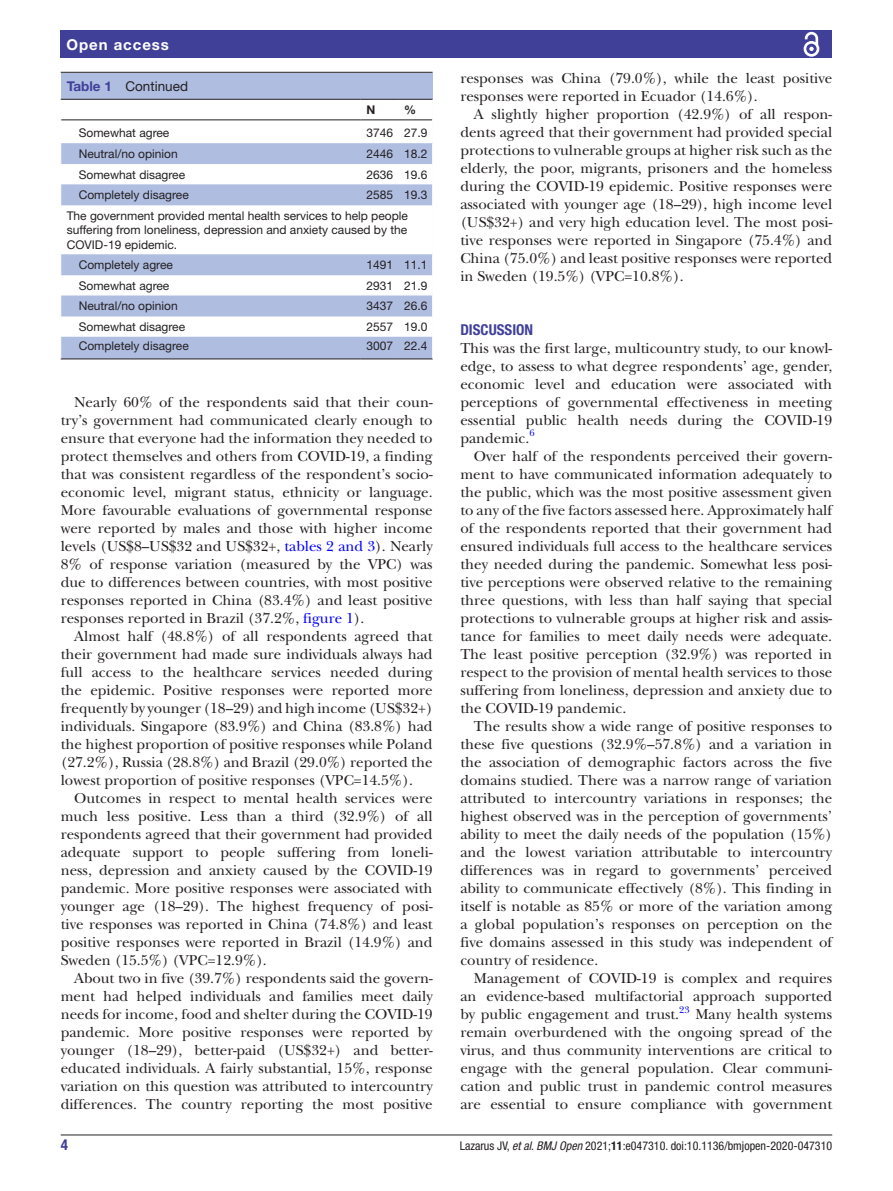
<style>
.page{position:relative;width:893px;height:1191px;background:#fff}
.page>*{position:absolute;margin:0;border:0;box-sizing:border-box;transform-origin:0 0}
.t1{font:15px/18px "New Baskerville";color:#231f20;text-align:justify}
.t2{font:700 condensed 15px "Helvetica Neue LT Std";color:#414099}
.t3{font:700 15px "Helvetica Neue LT Std";letter-spacing:.065em;color:#fff}
.t4{font:13.5px "Helvetica Neue LT Std";color:#231f20}
.t5{font:12px/20.5px "Helvetica Neue LT Std";color:#231f20}
.t6{font:condensed 12px "Helvetica Neue LT Std";color:#231f20}
.t7{font:700 12px "Helvetica Neue LT Std";color:#231f20}
.t8{font:9.9px "New Baskerville";color:#00f}
.s1{font-weight:700;color:#414099}
.s2{color:#00f}
.s3{font-style:italic}
.s4{font-weight:700}
</style>
<div class="page">
<hr style="left:61px;top:1134px;width:771px;height:1px;background:#231f20">
<div style="left:61px;top:31px;width:771px;height:27px;background:#414099"></div>
<svg style="left:803px;top:31px;width:17px;height:26px"></svg>
<div style="left:61px;top:91px;width:372px;height:268px;background:#afbde1"></div>
<div style="left:61px;top:100px;width:371px;height:43px;background:#fff"></div>
<svg style="left:61px;top:143px;width:371px;height:215px"></svg>
<hr style="left:61px;top:99px;width:300px;height:1px;background:#231f20">
<hr style="left:61px;top:119px;width:300px;height:1px;background:#231f20">
<hr style="left:361px;top:99px;width:37px;height:1px;background:#231f20">
<hr style="left:361px;top:119px;width:37px;height:1px;background:#231f20">
<hr style="left:398px;top:99px;width:35px;height:1px;background:#231f20">
<hr style="left:398px;top:119px;width:34px;height:1px;background:#231f20">
<hr style="left:61px;top:358px;width:300px;height:1px;background:#231f20">
<hr style="left:361px;top:358px;width:37px;height:1px;background:#231f20">
<hr style="left:398px;top:358px;width:35px;height:1px;background:#231f20">
<svg style="left:432px;top:100px;width:1px;height:105px"></svg>
<hr style="left:432px;top:205px;width:1px;height:49px;background:#fff">
<svg style="left:432px;top:254px;width:1px;height:104px"></svg>
<div style="left:61px;top:73px;width:372px;height:18px;background:#afbde1"></div>
<hr style="left:61px;top:72px;width:372px;height:1px;background:#231f20">
<p class="t3" style="left:66px;top:35px;width:104px">Open access</p>
<p class="t4" style="left:67px;top:78px;width:123px"><span class="s1">Table 1</span> Continued</p>
<p class="t7" style="left:367px;top:102px;width:10px">N</p>
<p class="t7" style="left:404px;top:102px;width:13px">%</p>
<p class="t5" style="left:79px;top:123px;width:92px">Somewhat agree</p>
<p class="t5" style="left:367px;top:123px;width:62px">3746 27.9</p>
<p class="t5" style="left:79px;top:143px;width:101px">Neutral/no opinion</p>
<p class="t5" style="left:367px;top:143px;width:62px">2446 18.2</p>
<p class="t5" style="left:79px;top:164px;width:108px">Somewhat disagree</p>
<p class="t5" style="left:367px;top:164px;width:62px">2636 19.6</p>
<p class="t5" style="left:79px;top:184px;width:112px">Completely disagree</p>
<p class="t5" style="left:67px;top:184px;width:362px;text-indent:300px">2585 19.3<br>The government provided mental health services to help people</p>
<p class="t5" style="left:67px;top:222px;width:342px;line-height:14.4px">suffering from loneliness, depression and anxiety caused by the<br>COVID-19 epidemic.</p>
<p class="t5" style="left:79px;top:254px;width:96px">Completely agree</p>
<p class="t5" style="left:367px;top:254px;width:62px">1491 11.1</p>
<p class="t5" style="left:79px;top:275px;width:92px">Somewhat agree</p>
<p class="t5" style="left:367px;top:275px;width:62px">2931 21.9</p>
<p class="t5" style="left:79px;top:295px;width:101px">Neutral/no opinion</p>
<p class="t5" style="left:367px;top:295px;width:62px">3437 26.6</p>
<p class="t5" style="left:79px;top:316px;width:108px">Somewhat disagree</p>
<p class="t5" style="left:367px;top:316px;width:62px">2557 19.0</p>
<p class="t5" style="left:79px;top:335px;width:112px">Completely disagree</p>
<p class="t5" style="left:367px;top:335px;width:62px">3007 22.4</p>
<p class="t1" style="left:61px;top:393px;width:373px;text-indent:14px">Nearly 60% of the respondents said that their coun&shy;try’s government had communicated clearly enough to ensure that everyone had the information they needed to protect themselves and others from COVID-19, a finding that was consistent regardless of the respondent’s socio&shy;economic level, migrant status, ethnicity or language.<br>More favourable evaluations of governmental response were reported by males and those with higher income levels (US$8–US$32 and US$32+, <span class="s2">tables 2 and 3</span>). Nearly 8% of response variation (measured by the VPC) was due to differences between countries, with most positive responses reported in China (83.4%) and least positive responses reported in Brazil (37.2%, <span class="s2">figure 1</span>).</p>
<p class="t1" style="left:61px;top:627px;width:373px;text-indent:14px">Almost half (48.8%) of all respondents agreed that their government had made sure individuals always had full access to the healthcare services needed during the epidemic. Positive responses were reported more frequently by younger (18–29) and high income (US$32+) individuals. Singapore (83.9%) and China (83.8%) had the highest proportion of positive responses while Poland (27.2%), Russia (28.8%) and Brazil (29.0%) reported the lowest proportion of positive responses (VPC=14.5%).</p>
<p class="t1" style="left:61px;top:789px;width:373px;text-indent:14px">Outcomes in respect to mental health services were much less positive. Less than a third (32.9%) of all respondents agreed that their government had provided adequate support to people suffering from loneli&shy;ness, depression and anxiety caused by the COVID-19 pandemic. More positive responses were associated with younger age (18–29). The highest frequency of posi&shy;tive responses was reported in China (74.8%) and least positive responses were reported in Brazil (14.9%) and Sweden (15.5%) (VPC=12.9%).</p>
<p class="t1" style="left:61px;top:969px;width:373px;text-indent:14px">About two in five (39.7%) respondents said the govern&shy;ment had helped individuals and families meet daily needs for income, food and shelter during the COVID-19 pandemic. More positive responses were reported by younger (18–29), better-paid (US$32+) and better&shy;educated individuals. A fairly substantial, 15%, response variation on this question was attributed to intercountry differences. The country reporting the most positive</p>
<p class="t1" style="left:460px;top:69px;width:373px">responses was China (79.0%), while the least positive responses were reported in Ecuador (14.6%).</p>
<p class="t1" style="left:460px;top:105px;width:373px;text-indent:14px">A slightly higher proportion (42.9%) of all respon&shy;dents agreed that their government had provided special protections to vulnerable groups at higher risk such as the elderly, the poor, migrants, prisoners and the homeless during the COVID-19 epidemic. Positive responses were associated with younger age (18–29), high income level (US$32+) and very high education level. The most posi&shy;tive responses were reported in Singapore (75.4%) and China (75.0%) and least positive responses were reported in Sweden (19.5%) (VPC=10.8%).</p>
<p class="t2" style="left:460px;top:321px;width:74px">DISCUSSION</p>
<p class="t1" style="left:460px;top:339px;width:373px">This was the first large, multicountry study, to our knowl&shy;edge, to assess to what degree respondents’ age, gender, economic level and education were associated with perceptions of governmental effectiveness in meeting essential public health needs during the COVID-19 pandemic.<sup>6</sup></p>
<p class="t1" style="left:460px;top:447px;width:373px;text-indent:14px">Over half of the respondents perceived their govern&shy;ment to have communicated information adequately to the public, which was the most positive assessment given to any of the five factors assessed here. Approximately half of the respondents reported that their government had ensured individuals full access to the healthcare services they needed during the pandemic. Somewhat less posi&shy;tive perceptions were observed relative to the remaining three questions, with less than half saying that special protections to vulnerable groups at higher risk and assis&shy;tance for families to meet daily needs were adequate.<br>The least positive perception (32.9%) was reported in respect to the provision of mental health services to those suffering from loneliness, depression and anxiety due to the COVID-19 pandemic.</p>
<p class="t1" style="left:460px;top:717px;width:373px;text-indent:14px">The results show a wide range of positive responses to these five questions (32.9%–57.8%) and a variation in the association of demographic factors across the five domains studied. There was a narrow range of variation attributed to intercountry variations in responses; the highest observed was in the perception of governments’ ability to meet the daily needs of the population (15%) and the lowest variation attributable to intercountry differences was in regard to governments’ perceived ability to communicate effectively (8%). This finding in itself is notable as 85% or more of the variation among a global population’s responses on perception on the five domains assessed in this study was independent of country of residence.</p>
<p class="t1" style="left:460px;top:969px;width:373px;text-indent:14px">Management of COVID-19 is complex and requires an evidence-based multifactorial approach supported by public engagement and trust.</p>
<p class="t8" style="left:679px;top:1003px;width:12px">23</p>
<p class="t1" style="left:460px;top:1005px;width:373px;text-indent:235px">Many health systems remain overburdened with the ongoing spread of the virus, and thus community interventions are critical to engage with the general population. Clear communi&shy;cation and public trust in pandemic control measures are essential to ensure compliance with government</p>
<p class="t2" style="left:61px;top:1135px;width:9px">4</p>
<p class="t6" style="left:460px;top:1138px;width:374px">Lazarus JV, <span class="s3">et al</span>. <span class="s3">BMJ Open</span> 2021;<span class="s4">11</span>:e047310. doi:10.1136/bmjopen-2020-047310</p>
</div>
